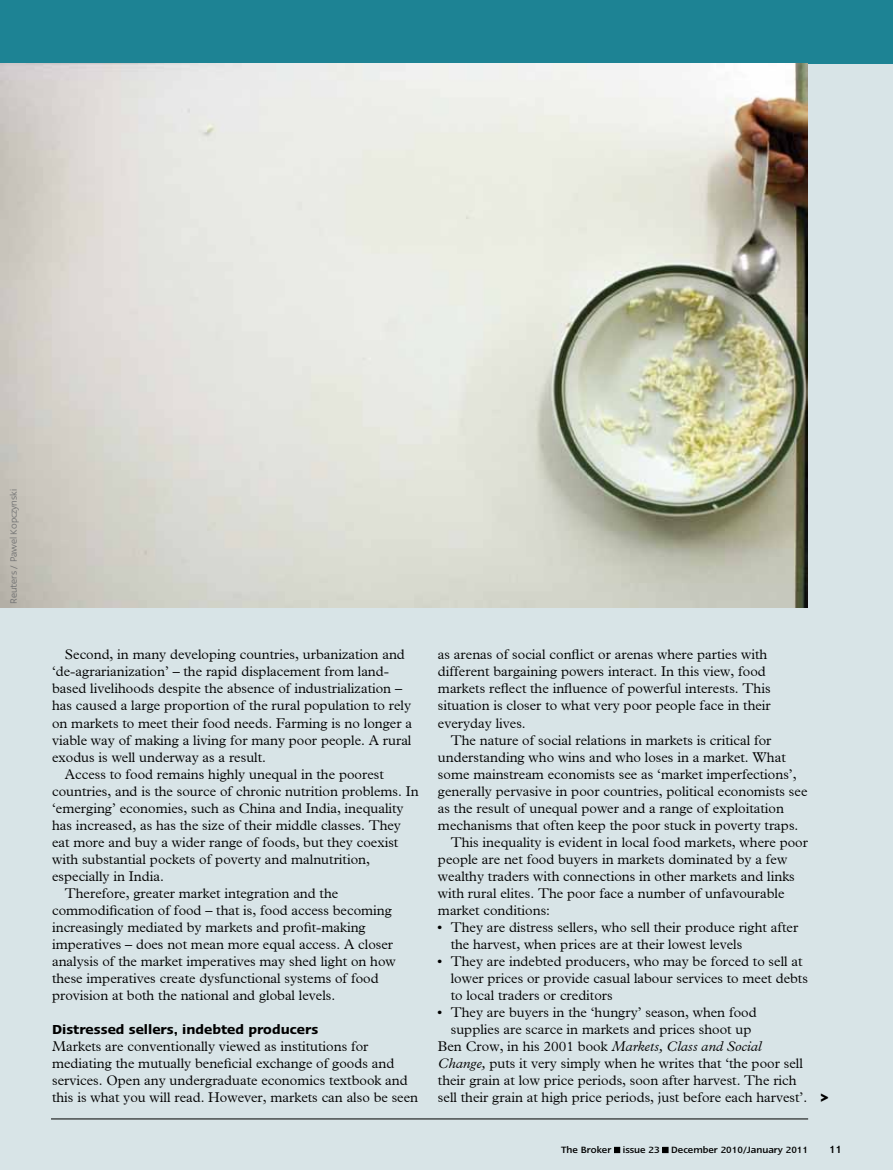
<style>
.page{position:relative;width:893px;height:1170px;background:#fff}
.page>*{position:absolute;margin:0;border:0;box-sizing:border-box;transform-origin:0 0}
.t1{font:600 15px "Linotype Ergo";color:#000}
.t2{font:300 14.1px/17px "Plantin";color:#000}
.t3{font:italic 300 14.1px "Plantin";color:#000}
.t4{font:500 12px "Linotype Ergo";color:#000}
.t5{font:500 10.5px "Linotype Ergo";color:#000}
.t6{font:10.5px "Linotype Ergo";color:#707172}
.s1{font-style:normal}
.s2{font-style:italic}
.s3{font-family:"Linotype Ergo";font-weight:700;font-size:18px}
</style>
<div class="page">
<div style="left:0;top:0;width:893px;height:1169px;background:#d8e4e7"></div>
<div style="left:0;top:0;width:893px;height:64px;background:#1d8394"></div>
<img style="left:0;top:64px;width:808px;height:544px">
<svg style="left:614px;top:1146px;width:6px;height:6px"></svg>
<svg style="left:662px;top:1146px;width:6px;height:6px"></svg>
<hr style="left:51px;top:1118px;width:757px;height:1px;background:#000">
<p class="t6" style="left:8px;top:604px;width:117px;rotate:-90deg">Reuters / Pawel Kopczynski</p>
<p class="t2" style="left:65px;top:646px;width:342px">Second, in many developing countries, urbanization and</p>
<p class="t2" style="left:52px;top:663px;width:339px">‘de-agrarianization’ – the rapid displacement from land-</p>
<p class="t2" style="left:52px;top:680px;width:351px">based livelihoods despite the absence of industrialization –</p>
<p class="t2" style="left:52px;top:697px;width:361px">has caused a large proportion of the rural population to rely</p>
<p class="t2" style="left:52px;top:714px;width:362px">on markets to meet their food needs. Farming is no longer a</p>
<p class="t2" style="left:52px;top:731px;width:361px">viable way of making a living for many poor people. A rural</p>
<p class="t2" style="left:52px;top:748px;width:215px">exodus is well underway as a result.</p>
<p class="t2" style="left:65px;top:765px;width:320px">Access to food remains highly unequal in the poorest</p>
<p class="t2" style="left:52px;top:782px;width:368px">countries, and is the source of chronic nutrition problems. In</p>
<p class="t2" style="left:52px;top:799px;width:353px">‘emerging’ economies, such as China and India, inequality</p>
<p class="t2" style="left:52px;top:816px;width:350px">has increased, as has the size of their middle classes. They</p>
<p class="t2" style="left:52px;top:833px;width:348px">eat more and buy a wider range of foods, but they coexist</p>
<p class="t2" style="left:52px;top:850px;width:319px">with substantial pockets of poverty and malnutrition,</p>
<p class="t2" style="left:52px;top:867px;width:113px">especially in India.</p>
<p class="t2" style="left:65px;top:884px;width:275px">Therefore, greater market integration and the</p>
<p class="t2" style="left:52px;top:901px;width:341px">commodification of food – that is, food access becoming</p>
<p class="t2" style="left:52px;top:918px;width:315px">increasingly mediated by markets and profit-making</p>
<p class="t2" style="left:52px;top:935px;width:343px">imperatives – does not mean more equal access. A closer</p>
<p class="t2" style="left:52px;top:952px;width:345px">analysis of the market imperatives may shed light on how</p>
<p class="t2" style="left:52px;top:969px;width:328px">these imperatives create dysfunctional systems of food</p>
<p class="t2" style="left:52px;top:986px;width:285px">provision at both the national and global levels.</p>
<p class="t1" style="left:52px;top:1021px;width:268px">Distressed sellers, indebted producers</p>
<p class="t2" style="left:52px;top:1037px;width:368px">Markets are conventionally viewed as institutions for mediating the mutually beneficial exchange of goods and services. Open any undergraduate economics textbook and this is what you will read. However, markets can also be seen</p>
<p class="t2" style="left:438px;top:646px;width:334px">as arenas of social conflict or arenas where parties with different bargaining powers interact. In this view, food markets reflect the influence of powerful interests. This situation is closer to what very poor people face in their everyday lives.</p>
<p class="t2" style="left:451px;top:731px;width:322px">The nature of social relations in markets is critical for</p>
<p class="t2" style="left:438px;top:748px;width:349px">understanding who wins and who loses in a market. What</p>
<p class="t2" style="left:438px;top:765px;width:360px">some mainstream economists see as ‘market imperfections’,</p>
<p class="t2" style="left:438px;top:782px;width:371px">generally pervasive in poor countries, political economists see</p>
<p class="t2" style="left:438px;top:799px;width:347px">as the result of unequal power and a range of exploitation</p>
<p class="t2" style="left:438px;top:816px;width:362px">mechanisms that often keep the poor stuck in poverty traps.</p>
<p class="t2" style="left:451px;top:833px;width:359px">This inequality is evident in local food markets, where poor</p>
<p class="t2" style="left:438px;top:850px;width:351px">people are net food buyers in markets dominated by a few</p>
<p class="t2" style="left:438px;top:867px;width:358px">wealthy traders with connections in other markets and links</p>
<p class="t2" style="left:438px;top:884px;width:348px">with rural elites. The poor face a number of unfavourable</p>
<p class="t2" style="left:438px;top:901px;width:114px">market conditions:</p>
<p class="t2" style="left:451px;top:918px;width:349px;text-indent:-13px">• They are distress sellers, who sell their produce right after the harvest, when prices are at their lowest levels</p>
<p class="t2" style="left:451px;top:952px;width:359px;text-indent:-13px">• They are indebted producers, who may be forced to sell at lower prices or provide casual labour services to meet debts to local traders or creditors</p>
<p class="t2" style="left:438px;top:1003px;width:320px">• They are buyers in the ‘hungry’ season, when food</p>
<p class="t2" style="left:451px;top:1020px;width:302px">supplies are scarce in markets and prices shoot up</p>
<p class="t3" style="left:438px;top:1037px;width:325px"><span class="s1">Ben Crow, in his 2001 book</span> Markets, Class and Social</p>
<p class="t2" style="left:438px;top:1054px;width:366px"><span class="s2">Change,</span> puts it very simply when he writes that ‘the poor sell</p>
<p class="t2" style="left:438px;top:1071px;width:360px">their grain at low price periods, soon after harvest. The rich</p>
<p class="t2" style="left:438px;top:1088px;width:393px">sell their grain at high price periods, just before each harvest’. <span class="s3">&gt;</span></p>
<p class="t5" style="left:561px;top:1144px;width:249px">The Broker issue 23 December 2010/January 2011</p>
<p class="t4" style="left:829px;top:1142px;width:14px">11</p>
</div>
